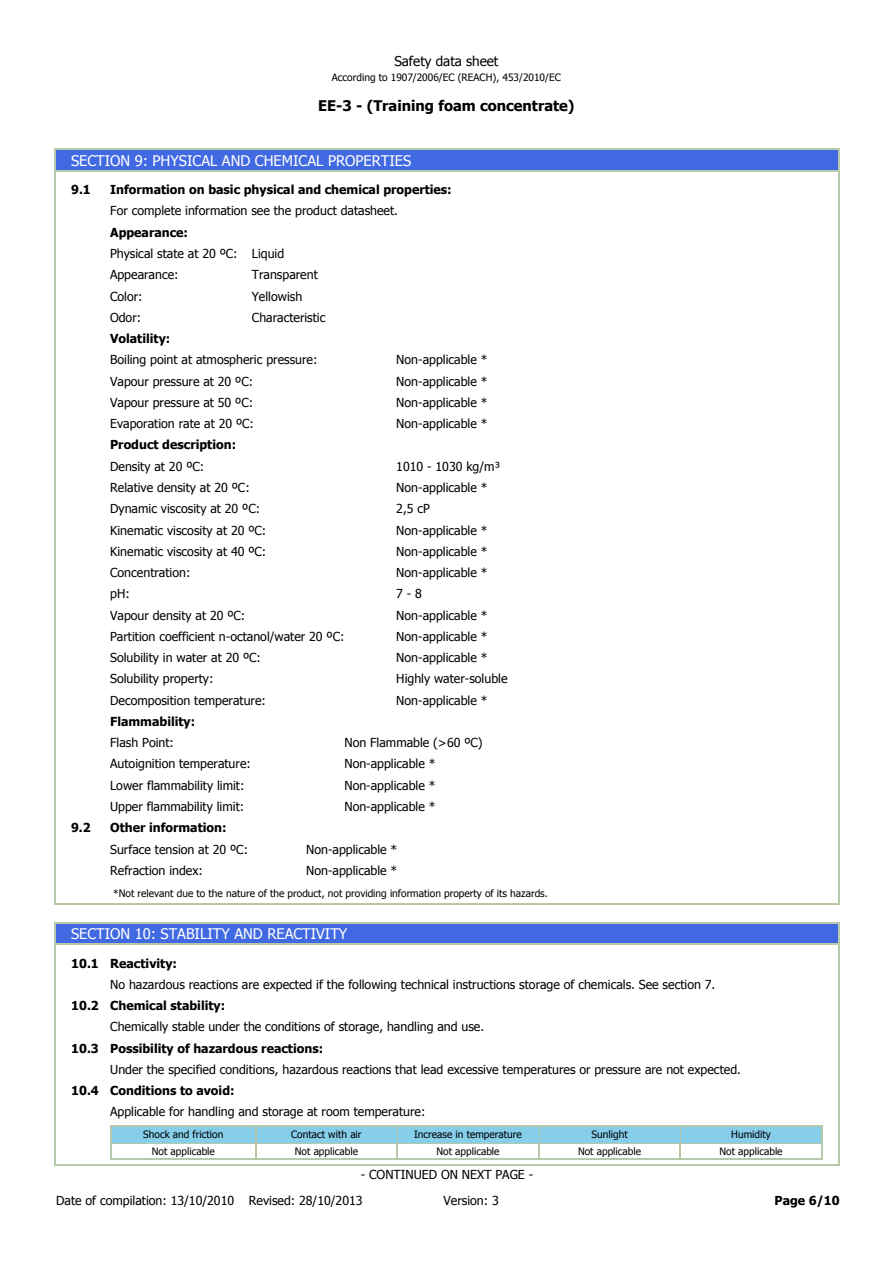
<style>
.page{position:relative;width:893px;height:1262px;background:#fff}
.page>*{position:absolute;margin:0;border:0;box-sizing:border-box;transform-origin:0 0}
.t1{font:14.7px "Tahoma";color:#fff}
.t2{font:700 14.7px "Tahoma";color:#000}
.t3{font:13.5px "Tahoma";color:#000}
.t4{font:12.3px "Tahoma";color:#000}
.t5{font:700 12.3px "Tahoma";color:#000}
.t6{font:10.2px "Tahoma";color:#000}
</style>
<div class="page">
<hr style="left:679px;top:1142px;width:143px;height:1px;background:#b7c9ab">
<hr style="left:679px;top:1158px;width:143px;height:1px;background:#b7c9ab">
<hr style="left:538px;top:1142px;width:141px;height:1px;background:#b7c9ab">
<hr style="left:538px;top:1158px;width:141px;height:1px;background:#b7c9ab">
<hr style="left:396px;top:1142px;width:142px;height:1px;background:#b7c9ab">
<hr style="left:396px;top:1158px;width:142px;height:1px;background:#b7c9ab">
<hr style="left:255px;top:1142px;width:141px;height:1px;background:#b7c9ab">
<hr style="left:255px;top:1158px;width:141px;height:1px;background:#b7c9ab">
<hr style="left:110px;top:1142px;width:145px;height:1px;background:#b7c9ab">
<hr style="left:110px;top:1158px;width:145px;height:1px;background:#b7c9ab">
<div style="left:679px;top:1125px;width:143px;height:17px;background:#87ceeb"></div>
<svg style="left:679px;top:1126px;width:1px;height:32px"></svg>
<svg style="left:820px;top:1126px;width:2px;height:32px"></svg>
<hr style="left:679px;top:1125px;width:143px;height:1px;background:#b7c9ab">
<div style="left:538px;top:1125px;width:141px;height:17px;background:#87ceeb"></div>
<svg style="left:538px;top:1126px;width:1px;height:32px"></svg>
<hr style="left:538px;top:1125px;width:141px;height:1px;background:#b7c9ab">
<div style="left:396px;top:1125px;width:142px;height:17px;background:#87ceeb"></div>
<svg style="left:396px;top:1126px;width:1px;height:32px"></svg>
<hr style="left:396px;top:1125px;width:142px;height:1px;background:#b7c9ab">
<div style="left:255px;top:1125px;width:141px;height:17px;background:#87ceeb"></div>
<svg style="left:255px;top:1126px;width:1px;height:32px"></svg>
<hr style="left:255px;top:1125px;width:141px;height:1px;background:#b7c9ab">
<div style="left:110px;top:1125px;width:145px;height:17px;background:#87ceeb"></div>
<svg style="left:110px;top:1126px;width:2px;height:32px"></svg>
<hr style="left:110px;top:1125px;width:145px;height:1px;background:#b7c9ab">
<div style="left:71px;top:149px;width:768px;height:23px;background:#4169e1"></div>
<hr style="left:71px;top:149px;width:768px;height:1px;background:#b7c9ab">
<hr style="left:71px;top:170px;width:768px;height:2px;background:#b7c9ab">
<hr style="left:54px;top:903px;width:785px;height:2px;background:#b7c9ab">
<svg style="left:838px;top:150px;width:1px;height:753px"></svg>
<svg style="left:54px;top:149px;width:17px;height:754px"></svg>
<div style="left:71px;top:922px;width:768px;height:23px;background:#4169e1"></div>
<hr style="left:71px;top:922px;width:768px;height:1px;background:#b7c9ab">
<hr style="left:71px;top:943px;width:768px;height:2px;background:#b7c9ab">
<svg style="left:54px;top:922px;width:17px;height:242px"></svg>
<svg style="left:838px;top:923px;width:1px;height:241px"></svg>
<hr style="left:54px;top:1164px;width:785px;height:1px;background:#b7c9ab">
<p class="t3" style="left:394px;top:52px;width:106px">Safety data sheet</p>
<p class="t6" style="left:332px;top:70px;width:230px">According to 1907/2006/EC (REACH), 453/2010/EC</p>
<p class="t2" style="left:318px;top:95px;width:258px">EE-3 - (Training foam concentrate)</p>
<p class="t1" style="left:71px;top:151px;width:341px">SECTION 9: PHYSICAL AND CHEMICAL PROPERTIES</p>
<p class="t5" style="left:71px;top:181px;width:21px">9.1</p>
<p class="t5" style="left:110px;top:181px;width:343px">Information on basic physical and chemical properties:</p>
<p class="t4" style="left:110px;top:203px;width:289px">For complete information see the product datasheet.</p>
<p class="t5" style="left:110px;top:224px;width:79px">Appearance:</p>
<p class="t4" style="left:110px;top:245px;width:176px">Physical state at 20 ºC: Liquid</p>
<p class="t4" style="left:110px;top:266px;width:70px">Appearance:</p>
<p class="t4" style="left:252px;top:266px;width:67px">Transparent</p>
<p class="t4" style="left:110px;top:288px;width:34px">Color:</p>
<p class="t4" style="left:252px;top:288px;width:52px">Yellowish</p>
<p class="t4" style="left:110px;top:309px;width:33px">Odor:</p>
<p class="t4" style="left:252px;top:309px;width:75px">Characteristic</p>
<p class="t5" style="left:110px;top:330px;width:62px">Volatility:</p>
<p class="t4" style="left:110px;top:351px;width:209px">Boiling point at atmospheric pressure:</p>
<p class="t4" style="left:396px;top:351px;width:93px">Non-applicable *</p>
<p class="t4" style="left:110px;top:373px;width:144px">Vapour pressure at 20 ºC:</p>
<p class="t4" style="left:396px;top:373px;width:93px">Non-applicable *</p>
<p class="t4" style="left:110px;top:394px;width:144px">Vapour pressure at 50 ºC:</p>
<p class="t4" style="left:396px;top:394px;width:93px">Non-applicable *</p>
<p class="t4" style="left:110px;top:415px;width:145px">Evaporation rate at 20 ºC:</p>
<p class="t4" style="left:396px;top:415px;width:93px">Non-applicable *</p>
<p class="t5" style="left:110px;top:436px;width:127px">Product description:</p>
<p class="t4" style="left:110px;top:458px;width:96px">Density at 20 ºC:</p>
<p class="t4" style="left:396px;top:458px;width:106px">1010 - 1030 kg/m³</p>
<p class="t4" style="left:110px;top:479px;width:141px">Relative density at 20 ºC:</p>
<p class="t4" style="left:396px;top:479px;width:93px">Non-applicable *</p>
<p class="t4" style="left:110px;top:500px;width:151px">Dynamic viscosity at 20 ºC:</p>
<p class="t4" style="left:396px;top:500px;width:35px">2,5 cP</p>
<p class="t4" style="left:110px;top:522px;width:158px">Kinematic viscosity at 20 ºC:</p>
<p class="t4" style="left:396px;top:522px;width:93px">Non-applicable *</p>
<p class="t4" style="left:110px;top:543px;width:158px">Kinematic viscosity at 40 ºC:</p>
<p class="t4" style="left:396px;top:543px;width:93px">Non-applicable *</p>
<p class="t4" style="left:110px;top:564px;width:82px">Concentration:</p>
<p class="t4" style="left:396px;top:564px;width:93px">Non-applicable *</p>
<p class="t4" style="left:110px;top:585px;width:21px">pH:</p>
<p class="t4" style="left:396px;top:585px;width:27px">7 - 8</p>
<p class="t4" style="left:110px;top:607px;width:137px">Vapour density at 20 ºC:</p>
<p class="t4" style="left:396px;top:607px;width:93px">Non-applicable *</p>
<p class="t4" style="left:110px;top:628px;width:236px">Partition coefficient n-octanol/water 20 ºC:</p>
<p class="t4" style="left:396px;top:628px;width:93px">Non-applicable *</p>
<p class="t4" style="left:110px;top:649px;width:152px">Solubility in water at 20 ºC:</p>
<p class="t4" style="left:396px;top:649px;width:93px">Non-applicable *</p>
<p class="t4" style="left:110px;top:670px;width:105px">Solubility property:</p>
<p class="t4" style="left:396px;top:670px;width:113px">Highly water-soluble</p>
<p class="t4" style="left:110px;top:692px;width:157px">Decomposition temperature:</p>
<p class="t4" style="left:396px;top:692px;width:93px">Non-applicable *</p>
<p class="t5" style="left:110px;top:713px;width:87px">Flammability:</p>
<p class="t4" style="left:110px;top:734px;width:65px">Flash Point:</p>
<p class="t4" style="left:344px;top:734px;width:140px">Non Flammable (&gt;60 ºC)</p>
<p class="t4" style="left:110px;top:755px;width:142px">Autoignition temperature:</p>
<p class="t4" style="left:344px;top:755px;width:93px">Non-applicable *</p>
<p class="t4" style="left:110px;top:777px;width:136px">Lower flammability limit:</p>
<p class="t4" style="left:344px;top:777px;width:93px">Non-applicable *</p>
<p class="t4" style="left:110px;top:798px;width:135px">Upper flammability limit:</p>
<p class="t4" style="left:344px;top:798px;width:93px">Non-applicable *</p>
<p class="t5" style="left:71px;top:819px;width:21px">9.2</p>
<p class="t5" style="left:110px;top:819px;width:118px">Other information:</p>
<p class="t4" style="left:110px;top:840px;width:139px">Surface tension at 20 ºC:</p>
<p class="t4" style="left:306px;top:840px;width:93px">Non-applicable *</p>
<p class="t4" style="left:110px;top:862px;width:94px">Refraction index:</p>
<p class="t4" style="left:306px;top:862px;width:93px">Non-applicable *</p>
<p class="t6" style="left:113px;top:886px;width:436px">*Not relevant due to the nature of the product, not providing information property of its hazards.</p>
<p class="t1" style="left:71px;top:924px;width:278px">SECTION 10: STABILITY AND REACTIVITY</p>
<p class="t5" style="left:71px;top:954px;width:107px">10.1 Reactivity:</p>
<p class="t4" style="left:110px;top:976px;width:606px">No hazardous reactions are expected if the following technical instructions storage of chemicals. See section 7.</p>
<p class="t5" style="left:71px;top:997px;width:155px">10.2 Chemical stability:</p>
<p class="t4" style="left:110px;top:1018px;width:375px">Chemically stable under the conditions of storage, handling and use.</p>
<p class="t5" style="left:71px;top:1039px;width:253px">10.3 Possibility of hazardous reactions:</p>
<p class="t4" style="left:110px;top:1061px;width:632px">Under the specified conditions, hazardous reactions that lead excessive temperatures or pressure are not expected.</p>
<p class="t5" style="left:71px;top:1082px;width:165px">10.4 Conditions to avoid:</p>
<p class="t4" style="left:110px;top:1103px;width:317px">Applicable for handling and storage at room temperature:</p>
<p class="t6" style="left:143px;top:1127px;width:81px">Shock and friction</p>
<p class="t6" style="left:291px;top:1127px;width:72px">Contact with air</p>
<p class="t6" style="left:414px;top:1127px;width:109px">Increase in temperature</p>
<p class="t6" style="left:591px;top:1127px;width:38px">Sunlight</p>
<p class="t6" style="left:731px;top:1127px;width:41px">Humidity</p>
<p class="t6" style="left:152px;top:1144px;width:65px">Not applicable</p>
<p class="t6" style="left:295px;top:1144px;width:65px">Not applicable</p>
<p class="t6" style="left:436px;top:1144px;width:65px">Not applicable</p>
<p class="t6" style="left:577px;top:1144px;width:65px">Not applicable</p>
<p class="t6" style="left:719px;top:1144px;width:65px">Not applicable</p>
<p class="t4" style="left:360px;top:1166px;width:174px">- CONTINUED ON NEXT PAGE -</p>
<p class="t4" style="left:56px;top:1192px;width:308px">Date of compilation: 13/10/2010 Revised: 28/10/2013</p>
<p class="t4" style="left:443px;top:1192px;width:57px">Version: 3</p>
<p class="t5" style="left:774px;top:1192px;width:67px">Page 6/10</p>
</div>
